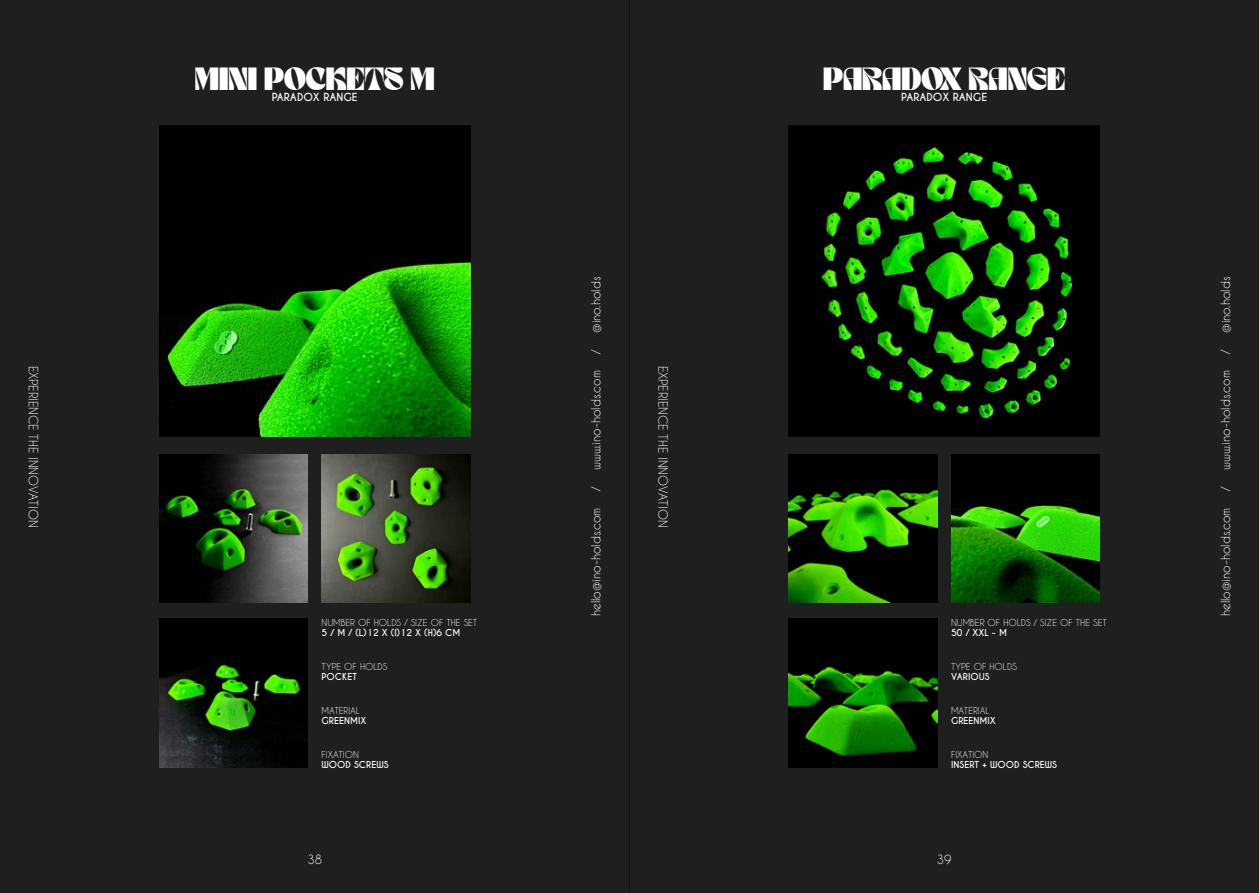
<style>
.page{position:relative;width:1259px;height:893px;background:#fff}
.page>*{position:absolute;margin:0;border:0;box-sizing:border-box;transform-origin:0 0}
.t1{font:700 22.5px "TANBUSTER";color:#fff}
.t2{font:12px "Caviar Dreams";color:#fff}
.t3{font:700 10.5px "Caviar Dreams";color:#fff}
.t4{font:9px "Caviar Dreams";color:#fff}
.t5{font:700 9px "Caviar Dreams";color:#fff}
</style>
<div class="page">
<div style="left:0;top:0;width:629px;height:893px;background:#1f1f1f"></div>
<div style="left:629px;top:0;width:630px;height:893px;background:#1f1f1f"></div>
<img style="left:159px;top:125px;width:311px;height:312px">
<img style="left:322px;top:454px;width:148px;height:149px">
<img style="left:159px;top:454px;width:149px;height:149px">
<img style="left:159px;top:619px;width:149px;height:149px">
<img style="left:788px;top:125px;width:312px;height:312px">
<img style="left:951px;top:454px;width:149px;height:149px">
<img style="left:788px;top:454px;width:149px;height:149px">
<img style="left:788px;top:619px;width:149px;height:149px">
<p class="t2" style="left:41px;top:365px;width:163px;rotate:90deg">EXPERIENCE THE INNOVATION</p>
<h1 class="t1" style="left:195px;top:62px;width:241px">MINI POCKETS M</h1>
<p class="t3" style="left:272px;top:91px;width:88px">PARADOX RANGE</p>
<h1 class="t1" style="left:823px;top:62px;width:244px">PARADOX RANGE</h1>
<p class="t3" style="left:901px;top:91px;width:88px">PARADOX RANGE</p>
<p class="t2" style="left:589px;top:333px;width:58px;rotate:-90deg">@ino.holds</p>
<p class="t2" style="left:1218px;top:333px;width:58px;rotate:-90deg">@ino.holds</p>
<p class="t2" style="left:589px;top:354px;width:6px;rotate:-90deg">/</p>
<p class="t2" style="left:1218px;top:354px;width:6px;rotate:-90deg">/</p>
<p class="t2" style="left:589px;top:470px;width:101px;rotate:-90deg">www.ino-holds.com</p>
<p class="t2" style="left:589px;top:491px;width:6px;rotate:-90deg">/</p>
<p class="t2" style="left:589px;top:616px;width:110px;rotate:-90deg">hello@ino-holds.com</p>
<p class="t2" style="left:670px;top:365px;width:163px;rotate:90deg">EXPERIENCE THE INNOVATION</p>
<p class="t2" style="left:1218px;top:470px;width:101px;rotate:-90deg">www.ino-holds.com</p>
<p class="t2" style="left:1218px;top:491px;width:6px;rotate:-90deg">/</p>
<p class="t2" style="left:1218px;top:616px;width:110px;rotate:-90deg">hello@ino-holds.com</p>
<p class="t4" style="left:322px;top:617px;width:157px">NUMBER OF HOLDS / SIZE OF THE SET</p>
<p class="t5" style="left:322px;top:627px;width:140px">5 / M / (L)12 X (l)12 X (H)6 CM</p>
<p class="t4" style="left:951px;top:617px;width:157px">NUMBER OF HOLDS / SIZE OF THE SET</p>
<p class="t5" style="left:951px;top:627px;width:57px">50 / XXL - M</p>
<p class="t4" style="left:322px;top:661px;width:67px">TYPE OF HOLDS</p>
<p class="t5" style="left:322px;top:671px;width:37px">POCKET</p>
<p class="t4" style="left:322px;top:705px;width:40px">MATERIAL</p>
<p class="t5" style="left:322px;top:715px;width:46px">GREENMIX</p>
<p class="t4" style="left:951px;top:661px;width:67px">TYPE OF HOLDS</p>
<p class="t5" style="left:951px;top:671px;width:40px">VARIOUS</p>
<p class="t4" style="left:951px;top:705px;width:40px">MATERIAL</p>
<p class="t5" style="left:951px;top:715px;width:46px">GREENMIX</p>
<p class="t4" style="left:322px;top:749px;width:39px">FIXATION</p>
<p class="t5" style="left:322px;top:759px;width:68px">WOOD SCREWS</p>
<p class="t4" style="left:951px;top:749px;width:39px">FIXATION</p>
<p class="t5" style="left:951px;top:759px;width:108px">INSERT + WOOD SCREWS</p>
<p class="t2" style="left:307px;top:852px;width:16px">38</p>
<p class="t2" style="left:937px;top:852px;width:16px">39</p>
</div>
